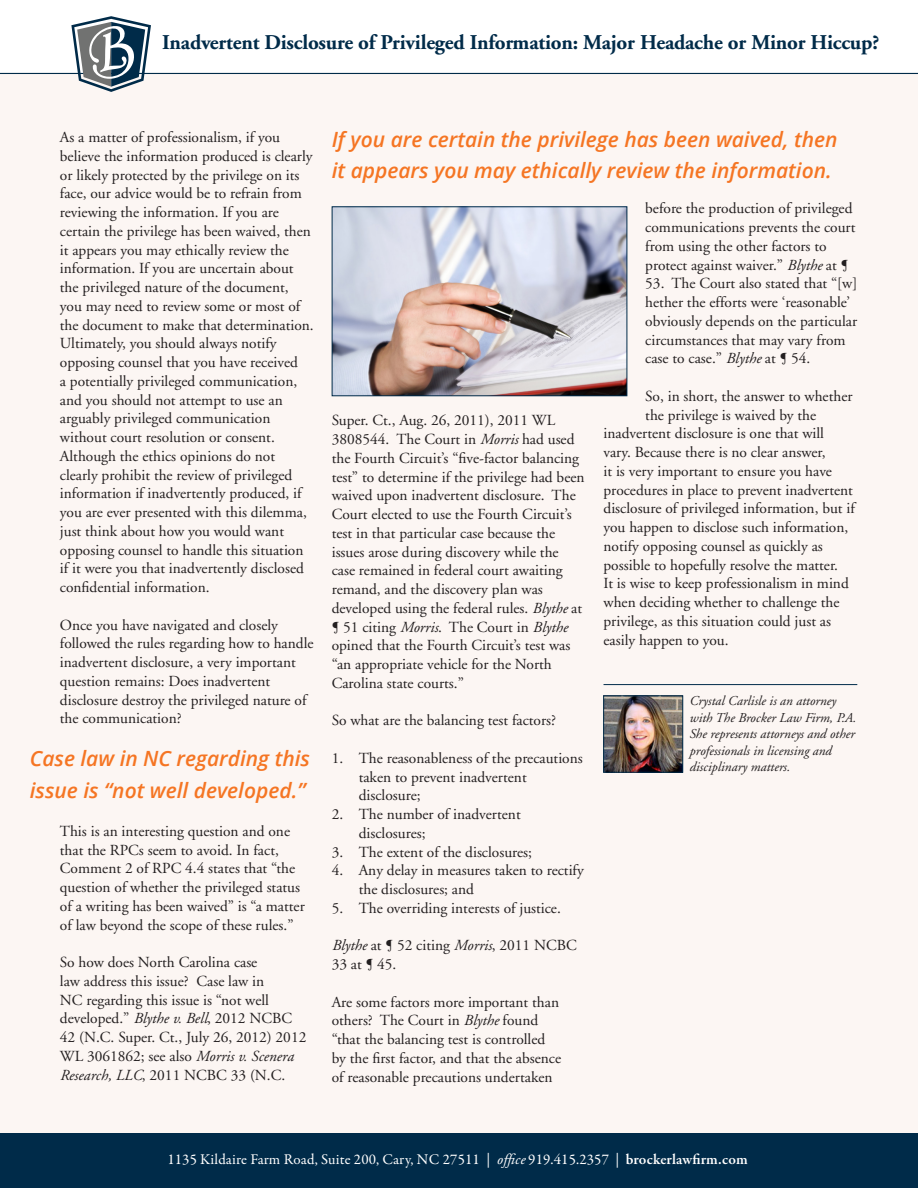
<style>
.page{position:relative;width:918px;height:1188px;background:#fff}
.page>*{position:absolute;margin:0;border:0;box-sizing:border-box;transform-origin:0 0}
.t1{font:italic 600 21px/31.5px "Open Sans";color:#f57523}
.t2{font:700 21px "Adobe Garamond";letter-spacing:-.01em;color:#002b49}
.t3{font:15.3px/18.8px "Adobe Garamond";color:#231f20}
.t4{font:15px "Garamond Premr Pro";letter-spacing:.01em;color:#fff}
.t5{font:italic 13.5px/16.5px "Adobe Garamond";color:#231f20}
.s1{font-style:italic}
.s2{font-family:"Adobe Garamond";font-style:italic}
.s3{font-weight:600}
</style>
<div class="page">
<div style="left:0;top:74px;width:918px;height:1066px;background:#fcf6f3"></div>
<hr style="left:0;top:73px;width:918px;height:1px;background:#002b49">
<svg style="left:71px;top:16px;width:80px;height:76px"></svg>
<div style="left:0;top:1134px;width:918px;height:54px;background:#002b49"></div>
<img style="left:605px;top:697px;width:76px;height:74px">
<div style="left:603px;top:695px;width:80px;height:78px;border:1px solid #002b49"></div>
<hr style="left:604px;top:684px;width:253px;height:1px;background:#002b49">
<img style="left:334px;top:208px;width:291px;height:186px">
<div style="left:332px;top:206px;width:295px;height:190px;border:1px solid #002b49"></div>
<p class="t2" style="left:162px;top:31px;width:719px">Inadvertent Disclosure of Privileged Information: Major Headache or Minor Hiccup?</p>
<p class="t1" style="left:332px;top:123px;width:507px">If you are certain the privilege has been waived, then it appears you may ethically review the information.</p>
<p class="t3" style="left:60px;top:128px;width:255px">As a matter of professionalism, if you believe the information produced is clearly or likely protected by the privilege on its face, our advice would be to refrain from reviewing the information. If you are certain the privilege has been waived, then it appears you may ethically review the information. If you are uncertain about the privileged nature of the document, you may need to review some or most of the document to make that determination.<br>Ultimately, you should always notify opposing counsel that you have received<br>a potentially privileged communication, and you should not attempt to use an arguably privileged communication without court resolution or consent.<br>Although the ethics opinions do not clearly prohibit the review of privileged information if inadvertently produced, if you are ever presented with this dilemma, just think about how you would want opposing counsel to handle this situation if it were you that inadvertently disclosed confidential information.</p>
<p class="t3" style="left:60px;top:616px;width:255px">Once you have navigated and closely followed the rules regarding how to handle inadvertent disclosure, a very important question remains: Does inadvertent disclosure destroy the privileged nature of the communication?</p>
<p class="t3" style="left:645px;top:200px;width:212px">before the production of privileged communications prevents the court from using the other factors to protect against waiver.” <span class="s1">Blythe</span> at ¶</p>
<p class="t3" style="left:645px;top:275px;width:214px">53. The Court also stated that “[w] hether the efforts were ‘reasonable’ obviously depends on the particular circumstances that may vary from case to case.” <span class="s1">Blythe</span> at ¶ 54.</p>
<p class="t3" style="left:645px;top:387px;width:209px">So, in short, the answer to whether</p>
<p class="t3" style="left:645px;top:406px;width:172px">the privilege is waived by the</p>
<p class="t3" style="left:604px;top:425px;width:222px">inadvertent disclosure is one that will</p>
<p class="t3" style="left:604px;top:443px;width:224px">vary. Because there is no clear answer,</p>
<p class="t3" style="left:604px;top:462px;width:230px">it is very important to ensure you have</p>
<p class="t3" style="left:604px;top:481px;width:251px">procedures in place to prevent inadvertent</p>
<p class="t3" style="left:604px;top:500px;width:253px">disclosure of privileged information, but if</p>
<p class="t3" style="left:604px;top:518px;width:246px">you happen to disclose such information,</p>
<p class="t3" style="left:604px;top:537px;width:221px">notify opposing counsel as quickly as</p>
<p class="t3" style="left:604px;top:556px;width:236px">possible to hopefully resolve the matter.</p>
<p class="t3" style="left:604px;top:575px;width:247px">It is wise to keep professionalism in mind</p>
<p class="t3" style="left:604px;top:593px;width:238px">when deciding whether to challenge the</p>
<p class="t3" style="left:604px;top:612px;width:229px">privilege, as this situation could just as</p>
<p class="t3" style="left:604px;top:631px;width:127px">easily happen to you.</p>
<p class="t3" style="left:332px;top:412px;width:254px">Super. Ct., Aug. 26, 2011), 2011 WL 3808544. The Court in <span class="s1">Morris</span> had used the Fourth Circuit’s “five-factor balancing test” to determine if the privilege had been waived upon inadvertent disclosure. The Court elected to use the Fourth Circuit’s test in that particular case because the issues arose during discovery while the case remained in federal court awaiting remand, and the discovery plan was developed using the federal rules. <span class="s1">Blythe</span> at ¶ 51 citing <span class="s1">Morris</span>. The Court in <span class="s1">Blythe </span>opined that the Fourth Circuit’s test was “an appropriate vehicle for the North Carolina state courts.”</p>
<p class="t3" style="left:332px;top:712px;width:226px">So what are the balancing test factors?</p>
<p class="t3" style="left:359px;top:749px;width:226px;text-indent:-27px">1. The reasonableness of the precautions taken to prevent inadvertent disclosure;</p>
<p class="t3" style="left:359px;top:805px;width:164px;text-indent:-27px">2. The number of inadvertent disclosures;</p>
<p class="t3" style="left:332px;top:843px;width:202px">3. The extent of the disclosures;</p>
<p class="t3" style="left:359px;top:862px;width:227px;text-indent:-27px">4. Any delay in measures taken to rectify the disclosures; and</p>
<p class="t3" style="left:332px;top:899px;width:231px">5. The overriding interests of justice.</p>
<p class="t3" style="left:332px;top:937px;width:247px"><span class="s1">Blythe</span> at ¶ 52 citing <span class="s1">Morris</span>, 2011 NCBC<br>33 at ¶ 45.</p>
<p class="t3" style="left:332px;top:993px;width:231px">Are some factors more important than others? The Court in <span class="s1">Blythe</span> found “that the balancing test is controlled by the first factor, and that the absence of reasonable precautions undertaken</p>
<p class="t5" style="left:689px;top:693px;width:168px">Crystal Carlisle is an attorney with The Brocker Law Firm, P.A.<br>She represents attorneys and other professionals in licensing and</p>
<p class="t1" style="left:30px;top:742px;width:282px">Case law in NC regarding this</p>
<p class="t5" style="left:689px;top:759px;width:102px">disciplinary matters.</p>
<p class="t1" style="left:30px;top:774px;width:277px">issue is “not well developed.”</p>
<p class="t3" style="left:60px;top:822px;width:246px">This is an interesting question and one that the RPCs seem to avoid. In fact, Comment 2 of RPC 4.4 states that “the question of whether the privileged status of a writing has been waived” is “a matter of law beyond the scope of these rules.”</p>
<p class="t3" style="left:60px;top:953px;width:248px">So how does North Carolina case<br>law address this issue? Case law in<br>NC regarding this issue is “not well developed.” <span class="s1">Blythe v. Bell</span>, 2012 NCBC 42 (N.C. Super. Ct., July 26, 2012) 2012<br>WL 3061862; see also <span class="s1">Morris v. Scenera Research, LLC</span>, 2011 NCBC 33 (N.C.</p>
<p class="t4" style="left:167px;top:1150px;width:582px">1135 Kildaire Farm Road, Suite 200, Cary, NC 27511 | <span class="s2">office</span> 919.415.2357 | <span class="s3">brockerlawfirm.com</span></p>
</div>
